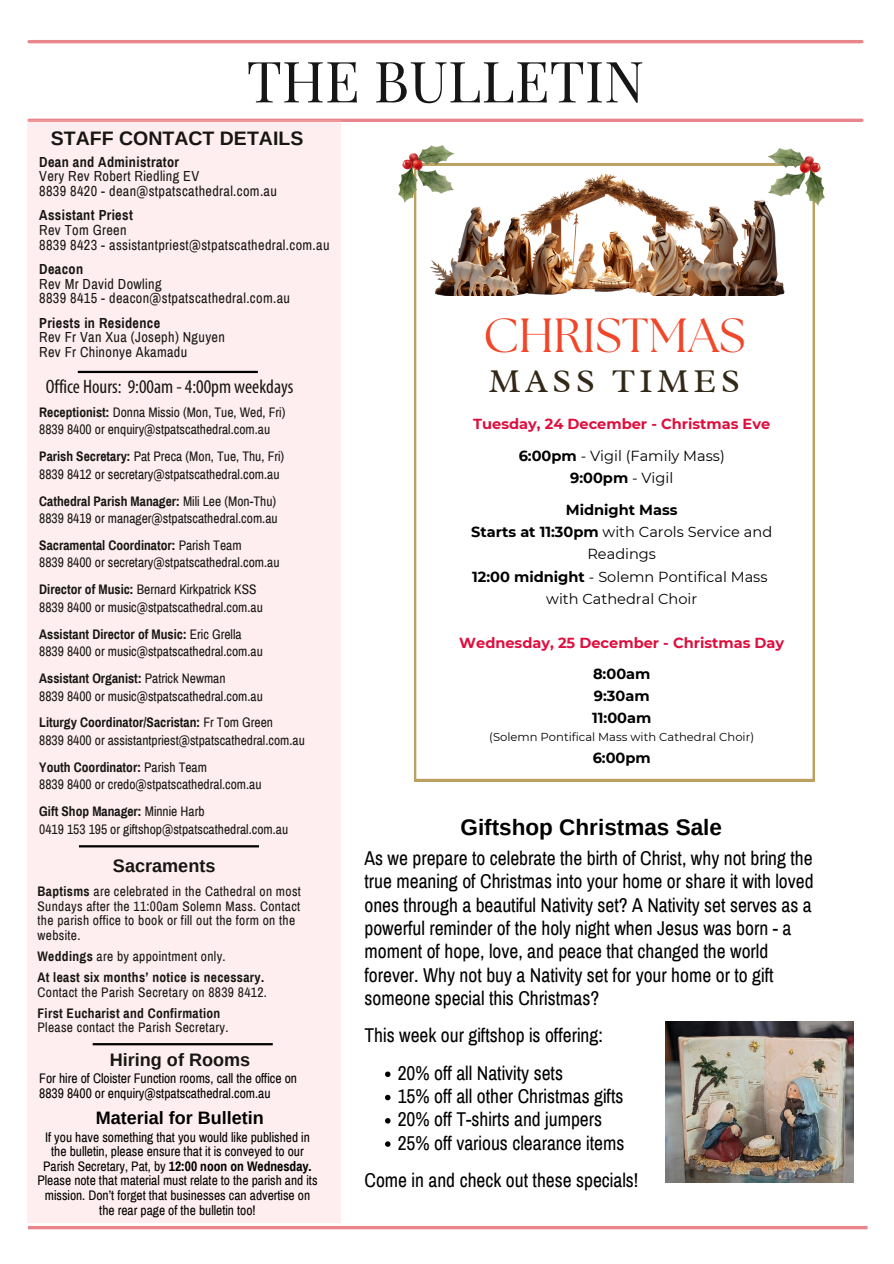
<style>
.page{position:relative;width:894px;height:1264px;background:#fff}
.page>*{position:absolute;margin:0;border:0;box-sizing:border-box;transform-origin:0 0}
.t1{font:56.85px "Playfair Display";color:#171615}
.t2{font:47.85px "The Seasons";color:#f04629}
.t3{font:33.75px "Radley";letter-spacing:.135em;color:#322817}
.t4{font:700 22.5px "Arimo";color:#000}
.t5{font:19.5px/23.2px "Archivo Narrow";color:#000}
.t6{font:condensed 19.5px "Myriad Pro";color:#171615}
.t7{font:700 19.5px "Arimo";color:#171615}
.t8{font:700 18px "Arimo";color:#171615}
.t9{font:700 18px "Arimo";color:#000}
.t10{font:14.55px/22.6px "Montserrat";color:#000;text-align:center}
.t11{font:700 14.55px "Montserrat";color:#de0f3f}
.t12{font:700 14.55px "Montserrat";color:#000}
.t13{font:14.25px "Archivo Narrow";letter-spacing:.025em;color:#171615}
.t14{font:700 14.25px "Archivo Narrow";letter-spacing:.025em;color:#171615}
.t15{font:13.5px "Archivo Narrow";color:#171615}
.t16{font:13.5px/14.7px "Archivo Narrow";color:#000}
.t17{font:700 13.5px "Archivo Narrow";color:#171615}
.t18{font:13.5px/14.5px "Archivo Narrow";letter-spacing:.025em;color:#171615}
.t19{font:700 13.5px "Archivo Narrow";letter-spacing:.025em;color:#171615}
.t20{font:11.55px "Montserrat";color:#000}
.s1{font-weight:700}
.s2{font-weight:400}
</style>
<div class="page">
<hr style="left:29px;top:119px;width:832px;height:3px;background:#e9868b">
<div style="left:28px;top:120px;width:313px;height:1102px;background:#ffeeef"></div>
<hr style="left:79px;top:845px;width:180px;height:2px;background:#000">
<hr style="left:93px;top:1043px;width:180px;height:2px;background:#000">
<hr style="left:78px;top:371px;width:180px;height:2px;background:#000">
<hr style="left:28px;top:1226px;width:839px;height:3px;background:#e9868b">
<hr style="left:29px;top:40px;width:832px;height:3px;background:#e9868b">
<svg style="left:414px;top:164px;width:400px;height:617px"></svg>
<svg style="left:385px;top:1071px;width:5px;height:6px"></svg>
<svg style="left:385px;top:1094px;width:5px;height:6px"></svg>
<svg style="left:385px;top:1118px;width:5px;height:5px"></svg>
<svg style="left:385px;top:1141px;width:5px;height:5px"></svg>
<img style="left:665px;top:1021px;width:188px;height:161px">
<img style="left:426px;top:174px;width:369px;height:122px">
<img style="left:398px;top:145px;width:56px;height:58px">
<img style="left:767px;top:148px;width:57px;height:57px">
<p class="t1" style="left:246px;top:41px;width:399px">THE BULLETIN</p>
<p class="t7" style="left:51px;top:127px;width:254px">STAFF CONTACT DETAILS</p>
<p class="t14" style="left:39px;top:154px;width:141px">Dean and Administrator</p>
<p class="t13" style="left:39px;top:169px;width:161px">Very Rev Robert Riedling EV</p>
<p class="t13" style="left:39px;top:183px;width:239px">8839 8420 - dean@stpatscathedral.com.au</p>
<p class="t14" style="left:39px;top:208px;width:95px">Assistant Priest</p>
<p class="t13" style="left:39px;top:222px;width:89px">Rev Tom Green</p>
<p class="t13" style="left:39px;top:237px;width:292px">8839 8423 - assistantpriest@stpatscathedral.com.au</p>
<p class="t14" style="left:39px;top:261px;width:45px">Deacon</p>
<p class="t13" style="left:39px;top:276px;width:124px">Rev Mr David Dowling</p>
<p class="t13" style="left:39px;top:291px;width:252px">8839 8415 - deacon@stpatscathedral.com.au</p>
<p class="t14" style="left:39px;top:315px;width:122px">Priests in Residence</p>
<p class="t13" style="left:39px;top:330px;width:187px">Rev Fr Van Xua (Joseph) Nguyen</p>
<p class="t13" style="left:39px;top:344px;width:149px">Rev Fr Chinonye Akamadu</p>
<p class="t6" style="left:46px;top:378px;width:249px">Office Hours: 9:00am - 4:00pm weekdays</p>
<p class="t15" style="left:39px;top:405px;width:247px"><span class="s1">Receptionist:</span> Donna Missio (Mon, Tue, Wed, Fri)</p>
<p class="t15" style="left:39px;top:422px;width:232px">8839 8400 or enquiry@stpatscathedral.com.au</p>
<p class="t15" style="left:39px;top:449px;width:246px"><span class="s1">Parish Secretary:</span> Pat Preca (Mon, Tue, Thu, Fri)</p>
<p class="t15" style="left:39px;top:467px;width:242px">8839 8412 or secretary@stpatscathedral.com.au</p>
<p class="t17" style="left:39px;top:493px;width:238px">Cathedral Parish Manager: <span class="s2">Mili Lee (Mon-Thu)</span></p>
<p class="t15" style="left:39px;top:511px;width:240px">8839 8419 or manager@stpatscathedral.com.au</p>
<p class="t17" style="left:39px;top:538px;width:204px">Sacramental Coordinator: <span class="s2">Parish Team</span></p>
<p class="t15" style="left:39px;top:555px;width:242px">8839 8400 or secretary@stpatscathedral.com.au</p>
<p class="t15" style="left:39px;top:582px;width:219px"><span class="s1">Director of Music:</span> Bernard Kirkpatrick KSS</p>
<p class="t15" style="left:39px;top:600px;width:225px">8839 8400 or music@stpatscathedral.com.au</p>
<p class="t17" style="left:39px;top:627px;width:204px">Assistant Director of Music: <span class="s2">Eric Grella</span></p>
<p class="t15" style="left:39px;top:644px;width:225px">8839 8400 or music@stpatscathedral.com.au</p>
<p class="t17" style="left:39px;top:671px;width:188px">Assistant Organist: <span class="s2">Patrick Newman</span></p>
<p class="t15" style="left:39px;top:688px;width:225px">8839 8400 or music@stpatscathedral.com.au</p>
<p class="t17" style="left:39px;top:715px;width:235px">Liturgy Coordinator/Sacristan: <span class="s2">Fr Tom Green</span></p>
<p class="t15" style="left:39px;top:733px;width:267px">8839 8400 or assistantpriest@stpatscathedral.com.au</p>
<p class="t17" style="left:39px;top:760px;width:169px">Youth Coordinator: <span class="s2">Parish Team</span></p>
<p class="t15" style="left:39px;top:777px;width:224px">8839 8400 or credo@stpatscathedral.com.au</p>
<p class="t17" style="left:39px;top:804px;width:167px">Gift Shop Manager: <span class="s2">Minnie Harb</span></p>
<p class="t15" style="left:39px;top:822px;width:250px">0419 153 195 or giftshop@stpatscathedral.com.au</p>
<p class="t8" style="left:113px;top:855px;width:104px">Sacraments</p>
<p class="t18" style="left:37px;top:884px;width:265px"><span class="s1">Baptisms</span> are celebrated in the Cathedral on most</p>
<p class="t18" style="left:37px;top:899px;width:264px">Sundays after the 11:00am Solemn Mass. Contact the parish office to book or fill out the form on the website.</p>
<p class="t18" style="left:37px;top:949px;width:190px"><span class="s1">Weddings</span> are by appointment only.</p>
<p class="t19" style="left:37px;top:970px;width:228px">At least six months’ notice is necessary.</p>
<p class="t18" style="left:37px;top:984px;width:231px">Contact the Parish Secretary on 8839 8412.</p>
<p class="t19" style="left:37px;top:1005px;width:184px">First Eucharist and Confirmation</p>
<p class="t18" style="left:37px;top:1020px;width:192px">Please contact the Parish Secretary.</p>
<p class="t8" style="left:110px;top:1049px;width:142px">Hiring of Rooms</p>
<p class="t16" style="left:39px;top:1071px;width:259px">For hire of Cloister Function rooms, call the office on<br>8839 8400 or enquiry@stpatscathedral.com.au</p>
<p class="t9" style="left:96px;top:1107px;width:169px">Material for Bulletin</p>
<p class="t16" style="left:37px;top:1129px;width:281px;text-align:center">If you have something that you would like published in the bulletin, please ensure that it is conveyed to our Parish Secretary, Pat, by <span class="s1">12:00 noon on Wednesday.<br></span>Please note that material must relate to the parish and its mission. Don’t forget that businesses can advertise on the rear page of the bulletin too!</p>
<h4 class="t2" style="left:483px;top:313px;width:263px">CHRISTMAS</h4>
<h3 class="t3" style="left:489px;top:359px;width:252px">MASS TIMES</h3>
<p class="t11" style="left:473px;top:415px;width:298px">Tuesday, 24 December - Christmas Eve</p>
<p class="t10" style="left:518px;top:444px;width:207px"><span class="s1">6:00pm</span> - Vigil (Family Mass)</p>
<p class="t12" style="left:570px;top:469px;width:105px">9:00pm <span class="s2">- Vigil</span></p>
<p class="t12" style="left:565px;top:500px;width:113px">Midnight Mass</p>
<p class="t10" style="left:471px;top:520px;width:302px"><span class="s1">Starts at 11:30pm</span> with Carols Service and<br>Readings</p>
<p class="t10" style="left:472px;top:565px;width:297px"><span class="s1">12:00 midnight</span> - Solemn Pontifical Mass</p>
<p class="t10" style="left:546px;top:588px;width:152px">with Cathedral Choir</p>
<p class="t11" style="left:459px;top:634px;width:326px">Wednesday, 25 December - Christmas Day</p>
<p class="t12" style="left:593px;top:665px;width:59px">8:00am</p>
<p class="t12" style="left:593px;top:687px;width:57px">9:30am</p>
<p class="t12" style="left:592px;top:709px;width:61px">11:00am</p>
<p class="t20" style="left:489px;top:730px;width:266px">(Solemn Pontifical Mass with Cathedral Choir)</p>
<p class="t12" style="left:592px;top:748px;width:60px">6:00pm</p>
<p class="t4" style="left:460px;top:814px;width:263px">Giftshop Christmas Sale</p>
<h2 class="t5" style="left:364px;top:847px;width:450px">As we prepare to celebrate the birth of Christ, why not bring the true meaning of Christmas into your home or share it with loved ones through a beautiful Nativity set? A Nativity set serves as a powerful reminder of the holy night when Jesus was born - a moment of hope, love, and peace that changed the world forever. Why not buy a Nativity set for your home or to gift someone special this Christmas?</h2>
<p class="t5" style="left:364px;top:1024px;width:240px">This week our giftshop is offering:</p>
<h6 class="t5" style="left:397px;top:1061px;width:167px">20% off all Nativity sets</h6>
<p class="t5" style="left:397px;top:1084px;width:227px">15% off all other Christmas gifts</p>
<p class="t5" style="left:397px;top:1108px;width:206px">20% off T-shirts and jumpers</p>
<p class="t5" style="left:397px;top:1131px;width:228px">25% off various clearance items</p>
<p class="t5" style="left:364px;top:1168px;width:275px">Come in and check out these specials!</p>
</div>
